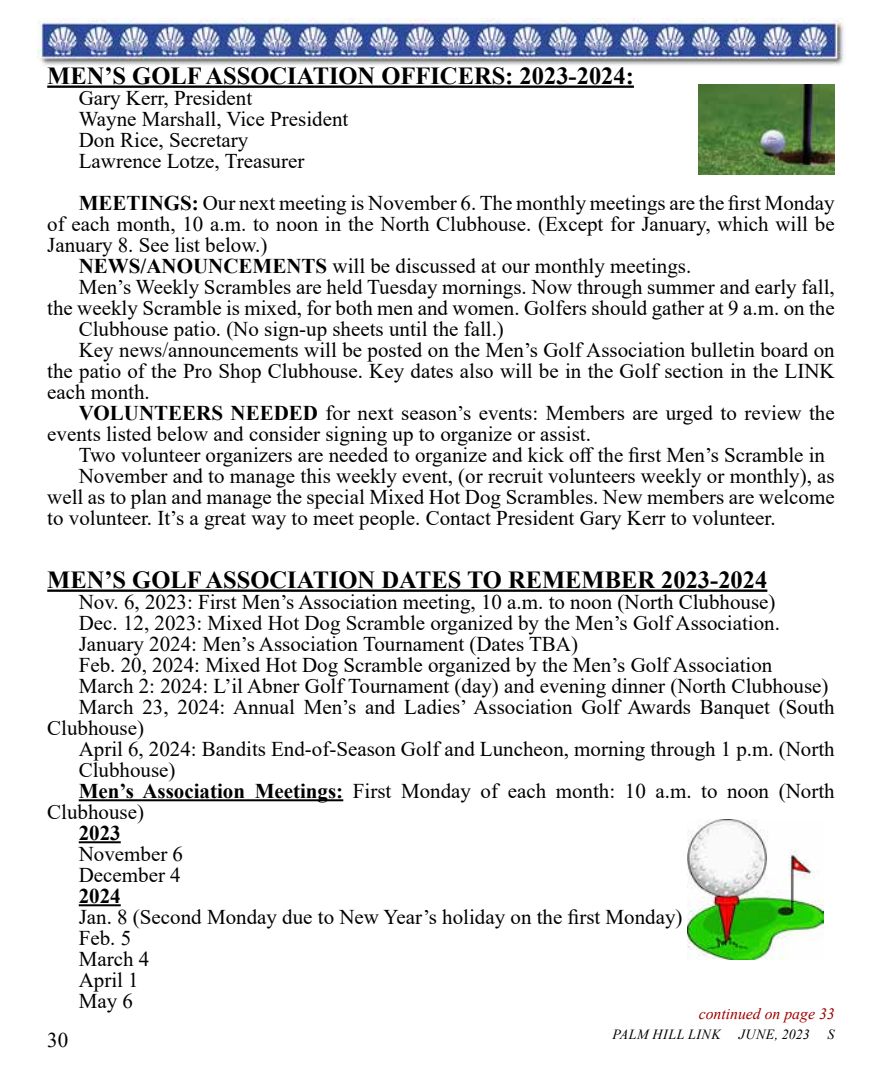
<style>
.page{position:relative;width:882px;height:1071px;background:#fff}
.page>*{position:absolute;margin:0;border:0;box-sizing:border-box;transform-origin:0 0}
.t1{font:700 24.5px "Times New Roman";color:#000}
.t2{font:21px/21px "Times New Roman";color:#000}
.t3{font:700 21px "Times New Roman";color:#000}
.t4{font:italic 15.75px "Times New Roman";color:#9e0000}
.t5{font:italic 14px "Times New Roman";letter-spacing:.035em;color:#000}
.t6{font:italic 14px "Times New Roman";letter-spacing:.015em;color:#000}
.s1{font-weight:700}
</style>
<div class="page">
<img style="left:38px;top:19px;width:806px;height:46px">
<hr style="left:47px;top:86px;width:587px;height:2px;background:#000">
<hr style="left:47px;top:590px;width:720px;height:2px;background:#000">
<hr style="left:79px;top:799px;width:264px;height:2px;background:#000">
<hr style="left:79px;top:841px;width:42px;height:2px;background:#000">
<hr style="left:79px;top:904px;width:42px;height:2px;background:#000">
<img style="left:699px;top:84px;width:136px;height:91px">
<img style="left:688px;top:819px;width:136px;height:140px">
<p class="t1" style="left:47px;top:58px;width:588px">MEN’S GOLF ASSOCIATION OFFICERS: 2023-2024:</p>
<p class="t2" style="left:79px;top:87px;width:271px">Gary Kerr, President<br>Wayne Marshall, Vice President<br>Don Rice, Secretary<br>Lawrence Lotze, Treasurer</p>
<p class="t2" style="left:79px;top:192px;width:758px"><span class="s1">MEETINGS:</span> Our next meeting is November 6. The monthly meetings are the first Monday</p>
<p class="t2" style="left:47px;top:213px;width:789px">of each month, 10 a.m. to noon in the North Clubhouse. (Except for January, which will be</p>
<p class="t2" style="left:47px;top:234px;width:222px">January 8. See list below.)</p>
<p class="t2" style="left:79px;top:255px;width:614px"><span class="s1">NEWS/ANOUNCEMENTS</span> will be discussed at our monthly meetings.</p>
<p class="t2" style="left:79px;top:276px;width:758px">Men’s Weekly Scrambles are held Tuesday mornings. Now through summer and early fall,</p>
<p class="t2" style="left:47px;top:297px;width:789px">the weekly Scramble is mixed, for both men and women. Golfers should gather at 9 a.m. on the</p>
<p class="t2" style="left:79px;top:318px;width:427px">Clubhouse patio. (No sign-up sheets until the fall.)</p>
<p class="t2" style="left:79px;top:339px;width:757px">Key news/announcements will be posted on the Men’s Golf Association bulletin board on</p>
<p class="t2" style="left:47px;top:360px;width:789px">the patio of the Pro Shop Clubhouse. Key dates also will be in the Golf section in the LINK</p>
<p class="t2" style="left:47px;top:381px;width:104px">each month.</p>
<p class="t2" style="left:79px;top:402px;width:758px"><span class="s1">VOLUNTEERS NEEDED</span> for next season’s events: Members are urged to review the</p>
<p class="t2" style="left:47px;top:423px;width:545px">events listed below and consider signing up to organize or assist.</p>
<p class="t2" style="left:79px;top:444px;width:748px">Two volunteer organizers are needed to organize and kick off the first Men’s Scramble in</p>
<p class="t2" style="left:79px;top:465px;width:758px">November and to manage this weekly event, (or recruit volunteers weekly or monthly), as</p>
<p class="t2" style="left:47px;top:486px;width:789px">well as to plan and manage the special Mixed Hot Dog Scrambles. New members are welcome</p>
<p class="t2" style="left:47px;top:507px;width:730px">to volunteer. It’s a great way to meet people. Contact President Gary Kerr to volunteer.</p>
<p class="t1" style="left:47px;top:562px;width:722px">MEN’S GOLF ASSOCIATION DATES TO REMEMBER 2023-2024</p>
<p class="t2" style="left:79px;top:591px;width:698px">Nov. 6, 2023: First Men’s Association meeting, 10 a.m. to noon (North Clubhouse)</p>
<p class="t2" style="left:79px;top:612px;width:703px">Dec. 12, 2023: Mixed Hot Dog Scramble organized by the Men’s Golf Association.</p>
<p class="t2" style="left:79px;top:633px;width:501px">January 2024: Men’s Association Tournament (Dates TBA)</p>
<p class="t2" style="left:79px;top:654px;width:695px">Feb. 20, 2024: Mixed Hot Dog Scramble organized by the Men’s Golf Association</p>
<p class="t2" style="left:79px;top:675px;width:751px">March 2: 2024: L’il Abner Golf Tournament (day) and evening dinner (North Clubhouse)</p>
<p class="t2" style="left:79px;top:696px;width:757px">March 23, 2024: Annual Men’s and Ladies’ Association Golf Awards Banquet (South</p>
<p class="t2" style="left:47px;top:717px;width:98px">Clubhouse)</p>
<p class="t2" style="left:79px;top:738px;width:758px">April 6, 2024: Bandits End-of-Season Golf and Luncheon, morning through 1 p.m. (North</p>
<p class="t2" style="left:79px;top:759px;width:98px">Clubhouse)</p>
<p class="t2" style="left:79px;top:780px;width:758px"><span class="s1">Men’s Association Meetings:</span> First Monday of each month: 10 a.m. to noon (North</p>
<p class="t2" style="left:47px;top:801px;width:98px">Clubhouse)</p>
<p class="t3" style="left:79px;top:818px;width:43px">2023</p>
<p class="t2" style="left:79px;top:843px;width:106px">November 6<br>December 4</p>
<p class="t3" style="left:79px;top:881px;width:43px">2024</p>
<p class="t2" style="left:79px;top:906px;width:605px">Jan. 8 (Second Monday due to New Year’s holiday on the first Monday)<br>Feb. 5<br>March 4<br>April 1<br>May 6</p>
<p class="t4" style="left:699px;top:1003px;width:138px">continued on page 33</p>
<p class="t2" style="left:47px;top:1029px;width:22px">30</p>
<p class="t5" style="left:612px;top:1024px;width:110px">PALM HILL LINK</p>
<p class="t6" style="left:739px;top:1024px;width:72px">JUNE, 2023</p>
<p class="t5" style="left:827px;top:1024px;width:8px">S</p>
</div>
